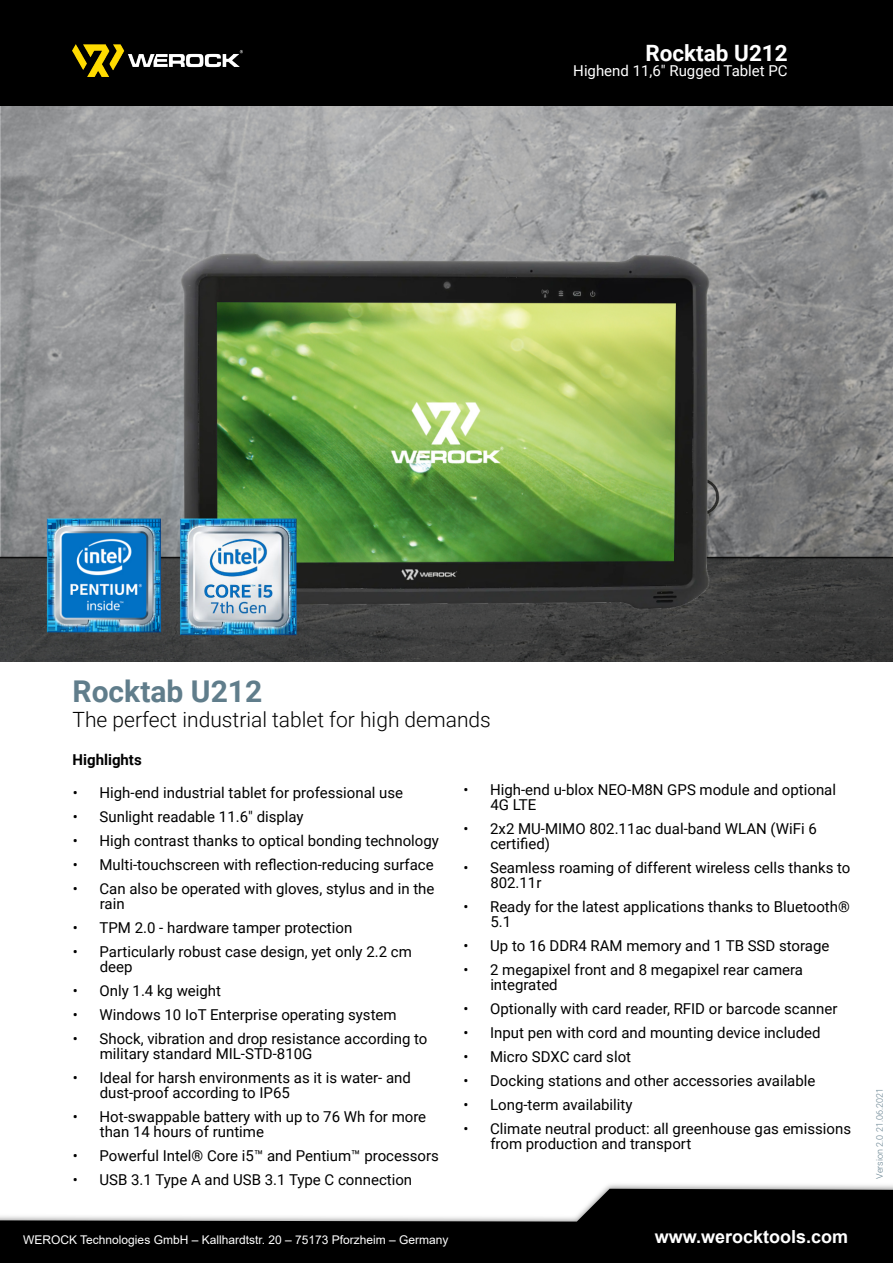
<style>
.page{position:relative;width:893px;height:1263px;background:#fff}
.page>*{position:absolute;margin:0;border:0;box-sizing:border-box;transform-origin:0 0}
.t1{font:700 30px "Roboto";color:#607d8b}
.t2{font:700 22.5px "Roboto";color:#fff}
.t3{font:300 21px "Roboto";color:#000}
.t4{font:700 18px "Arial";color:#fff}
.t5{font:15px/15px "Roboto";color:#000}
.t6{font:15px "Roboto";color:#fff}
.t7{font:700 15px "Roboto";color:#000}
.t8{font:12px "Arial";color:#fff}
.t9{font:300 9px "Roboto";color:#607d8b}
</style>
<div class="page">
<div style="left:0;top:0;width:893px;height:106px;background:#000"></div>
<svg style="left:0;top:1189px;width:893px;height:74px;fill:#000"></svg>
<img style="left:73px;top:45px;width:170px;height:32px">
<img style="left:0;top:107px;width:893px;height:554px">
<h2 class="t2" style="left:645px;top:44px;width:144px">Rocktab U212</h2>
<p class="t6" style="left:573px;top:65px;width:216px">Highend 11,6" Rugged Tablet PC</p>
<h1 class="t1" style="left:73px;top:679px;width:191px">Rocktab U212</h1>
<h3 class="t3" style="left:73px;top:712px;width:420px">The perfect industrial tablet for high demands</h3>
<p class="t7" style="left:73px;top:753px;width:71px">Highlights</p>
<p class="t5" style="left:73px;top:786px;width:332px">• High-end industrial tablet for professional use</p>
<p class="t5" style="left:73px;top:810px;width:232px">• Sunlight readable 11.6" display</p>
<p class="t5" style="left:73px;top:834px;width:368px">• High contrast thanks to optical bonding technology</p>
<p class="t5" style="left:73px;top:858px;width:362px">• Multi-touchscreen with reflection-reducing surface</p>
<p class="t5" style="left:100px;top:882px;width:336px;text-indent:-27px">• Can also be operated with gloves, stylus and in the rain</p>
<p class="t5" style="left:73px;top:921px;width:281px">• TPM 2.0 - hardware tamper protection</p>
<p class="t5" style="left:100px;top:945px;width:314px;text-indent:-27px">• Particularly robust case design, yet only 2.2 cm deep</p>
<p class="t5" style="left:73px;top:984px;width:150px">• Only 1.4 kg weight</p>
<p class="t5" style="left:73px;top:1008px;width:325px">• Windows 10 IoT Enterprise operating system</p>
<p class="t5" style="left:100px;top:1032px;width:329px;text-indent:-27px">• Shock, vibration and drop resistance according to military standard MIL-STD-810G</p>
<p class="t5" style="left:100px;top:1071px;width:313px;text-indent:-27px">• Ideal for harsh environments as it is water- and dust-proof according to IP65</p>
<p class="t5" style="left:100px;top:1110px;width:328px;text-indent:-27px">• Hot-swappable battery with up to 76 Wh for more than 14 hours of runtime</p>
<p class="t5" style="left:73px;top:1149px;width:368px">• Powerful Intel® Core i5™ and Pentium™ processors</p>
<p class="t5" style="left:73px;top:1173px;width:341px">• USB 3.1 Type A and USB 3.1 Type C connection</p>
<p class="t5" style="left:490px;top:784px;width:347px;text-indent:-27px">• High-end u-blox NEO-M8N GPS module and optional<br>4G LTE</p>
<p class="t5" style="left:490px;top:823px;width:328px;text-indent:-27px">• 2x2 MU-MIMO 802.11ac dual-band WLAN (WiFi 6 certified)</p>
<p class="t5" style="left:490px;top:862px;width:362px;text-indent:-27px">• Seamless roaming of different wireless cells thanks to<br>802.11r</p>
<p class="t5" style="left:490px;top:901px;width:361px;text-indent:-27px">• Ready for the latest applications thanks to Bluetooth®<br>5.1</p>
<p class="t5" style="left:463px;top:940px;width:368px">• Up to 16 DDR4 RAM memory and 1 TB SSD storage</p>
<p class="t5" style="left:490px;top:964px;width:314px;text-indent:-27px">• 2 megapixel front and 8 megapixel rear camera integrated</p>
<p class="t5" style="left:463px;top:1003px;width:376px">• Optionally with card reader, RFID or barcode scanner</p>
<p class="t5" style="left:463px;top:1027px;width:359px">• Input pen with cord and mounting device included</p>
<p class="t5" style="left:463px;top:1051px;width:169px">• Micro SDXC card slot</p>
<p class="t5" style="left:463px;top:1075px;width:354px">• Docking stations and other accessories available</p>
<p class="t5" style="left:463px;top:1099px;width:171px">• Long-term availability</p>
<p class="t5" style="left:490px;top:1123px;width:362px;text-indent:-27px">• Climate neutral product: all greenhouse gas emissions from production and transport</p>
<p class="t8" style="left:23px;top:1235px;width:427px">WEROCK Technologies GmbH ‒ Kallhardtstr. 20 ‒ 75173 Pforzheim ‒ Germany</p>
<p class="t4" style="left:655px;top:1229px;width:195px">www.werocktools.com</p>
<p class="t9" style="left:876px;top:1178px;width:92px;rotate:-90deg">Version 2.0 21.06.2021</p>
</div>
